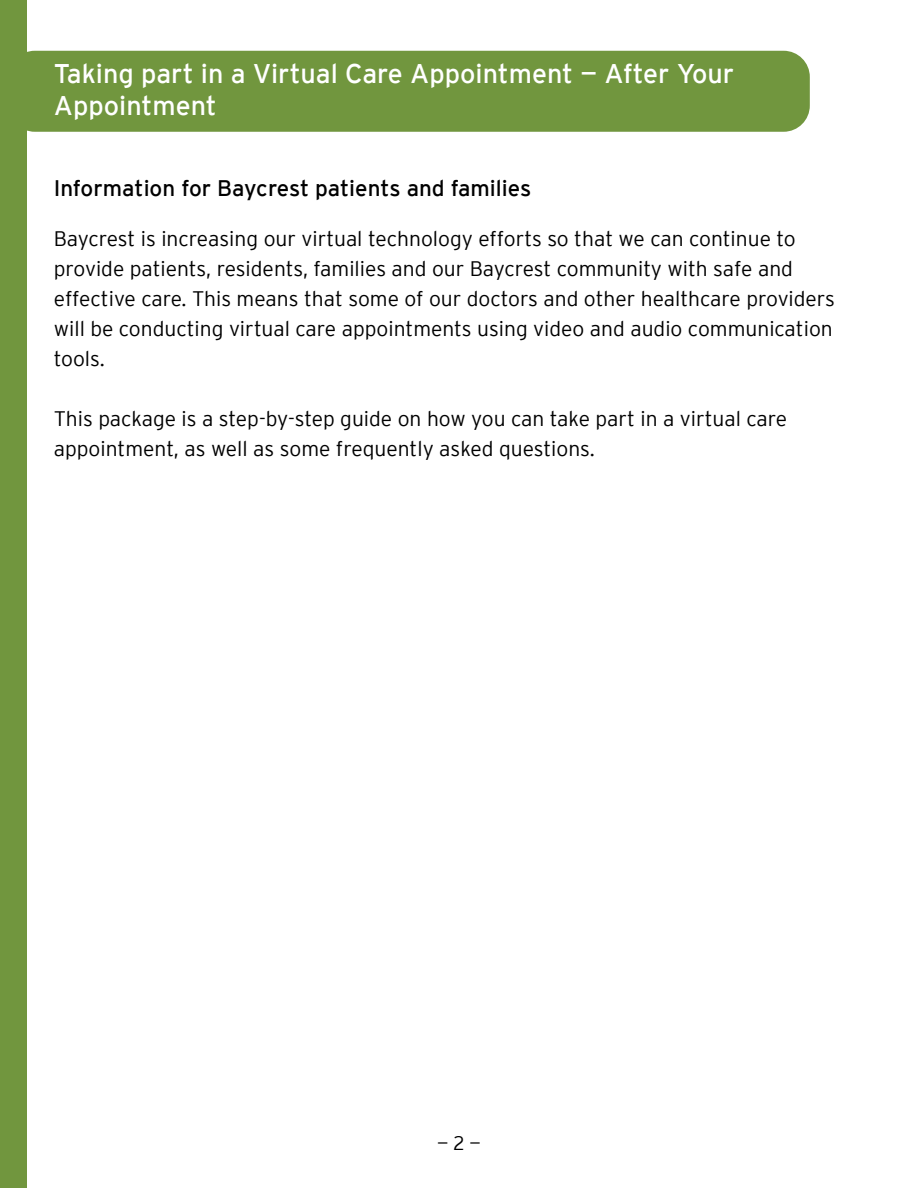
<style>
.page{position:relative;width:918px;height:1188px;background:#fff}
.page>*{position:absolute;margin:0;border:0;box-sizing:border-box;transform-origin:0 0}
.t1{font:27px/32.4px "Interstate";color:#fff}
.t2{font:22.5px "Interstate";color:#000}
.t3{font:300 21px/30px "Interstate";color:#000}
.t4{font:300 19.5px "Interstate";color:#000}
</style>
<div class="page">
<div style="left:0;top:0;width:27px;height:1188px;background:#71963e"></div>
<div style="left:9px;top:51px;width:801px;height:81px;background:#71963e;border-radius:26px"></div>
<p class="t1" style="left:54px;top:57px;width:682px">Taking part in a Virtual Care Appointment — After Your<br>Appointment</p>
<p class="t2" style="left:54px;top:176px;width:479px">Information for Baycrest patients and families</p>
<p class="t3" style="left:54px;top:223px;width:783px">Baycrest is increasing our virtual technology efforts so that we can continue to provide patients, residents, families and our Baycrest community with safe and effective care. This means that some of our doctors and other healthcare providers will be conducting virtual care appointments using video and audio communication tools.</p>
<p class="t3" style="left:54px;top:403px;width:735px">This package is a step-by-step guide on how you can take part in a virtual care appointment, as well as some frequently asked questions.</p>
<p class="t4" style="left:437px;top:1132px;width:45px">— 2 —</p>
</div>
